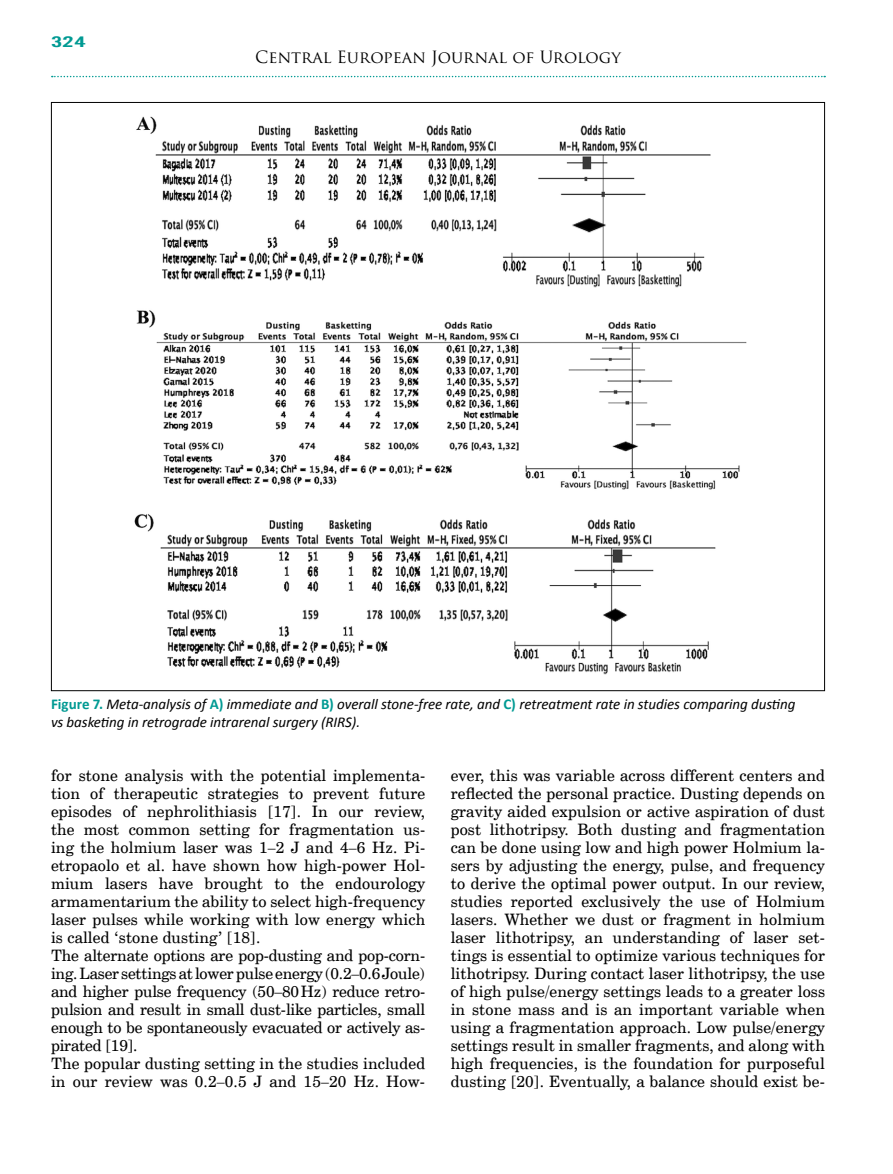
<style>
.page{position:relative;width:893px;height:1174px;background:#fff}
.page>*{position:absolute;margin:0;border:0;box-sizing:border-box;transform-origin:0 0}
.t1{font:16.5px "Trajan Pro";color:#000}
.t2{font:15.75px/18px "Cent Schbook EU";letter-spacing:.01em;color:#000;text-align:justify}
.t3{font:italic 15px/18px "Calibri";letter-spacing:-.005em;color:#000}
.t4{font:15px "Alternate Gothic No 2 EU";color:#009a93;scale:2 1}
.s1{font-weight:700;font-style:normal;color:#009a93}
</style>
<div class="page">
<svg style="left:52px;top:76px;width:773px;height:1px"></svg>
<img style="left:134px;top:116px;width:613px;height:559px">
<p class="t4" style="left:51px;top:33px;width:19px">324</p>
<p class="t1" style="left:255px;top:47px;width:367px">Central European Journal of Urology</p>
<p class="t3" style="left:51px;top:694px;width:746px"><span class="s1">Figure 7.</span> Meta-analysis of <span class="s1">A)</span> immediate and <span class="s1">B)</span> overall stone-free rate, and <span class="s1">C)</span> retreatment rate in studies comparing dusting vs basketing in retrograde intrarenal surgery (RIRS).</p>
<p class="t2" style="left:51px;top:767px;width:376px;text-align:left">for stone analysis with the potential implementa&shy;tion of therapeutic strategies to prevent future episodes of nephrolithiasis [17]. In our review, the most common setting for fragmentation us&shy;ing the holmium laser was 1–2 J and 4–6 Hz. Pi&shy;etropaolo et al. have shown how high-power Hol&shy;mium lasers have brought to the endourology armamentarium the ability to select high-frequency laser pulses while working with low energy which is called ‘stone dusting’ [18].<br>The alternate options are pop-dusting and pop-corn&shy;ing. Laser settings at lower pulse energy (0.2–0.6Joule) and higher pulse frequency (50–80Hz) reduce retro&shy;pulsion and result in small dust-like particles, small enough to be spontaneously evacuated or actively as&shy;pirated [19].<br>The popular dusting setting in the studies included in our review was 0.2–0.5 J and 15–20 Hz. How-</p>
<p class="t2" style="left:451px;top:767px;width:376px">ever, this was variable across different centers and reflected the personal practice. Dusting depends on gravity aided expulsion or active aspiration of dust post lithotripsy. Both dusting and fragmentation can be done using low and high power Holmium la&shy;sers by adjusting the energy, pulse, and frequency to derive the optimal power output. In our review, studies reported exclusively the use of Holmium lasers. Whether we dust or fragment in holmium laser lithotripsy, an understanding of laser set&shy;tings is essential to optimize various techniques for lithotripsy. During contact laser lithotripsy, the use of high pulse/energy settings leads to a greater loss in stone mass and is an important variable when using a fragmentation approach. Low pulse/energy settings result in smaller fragments, and along with high frequencies, is the foundation for purposeful dusting [20]. Eventually, a balance should exist be-</p>
</div>
